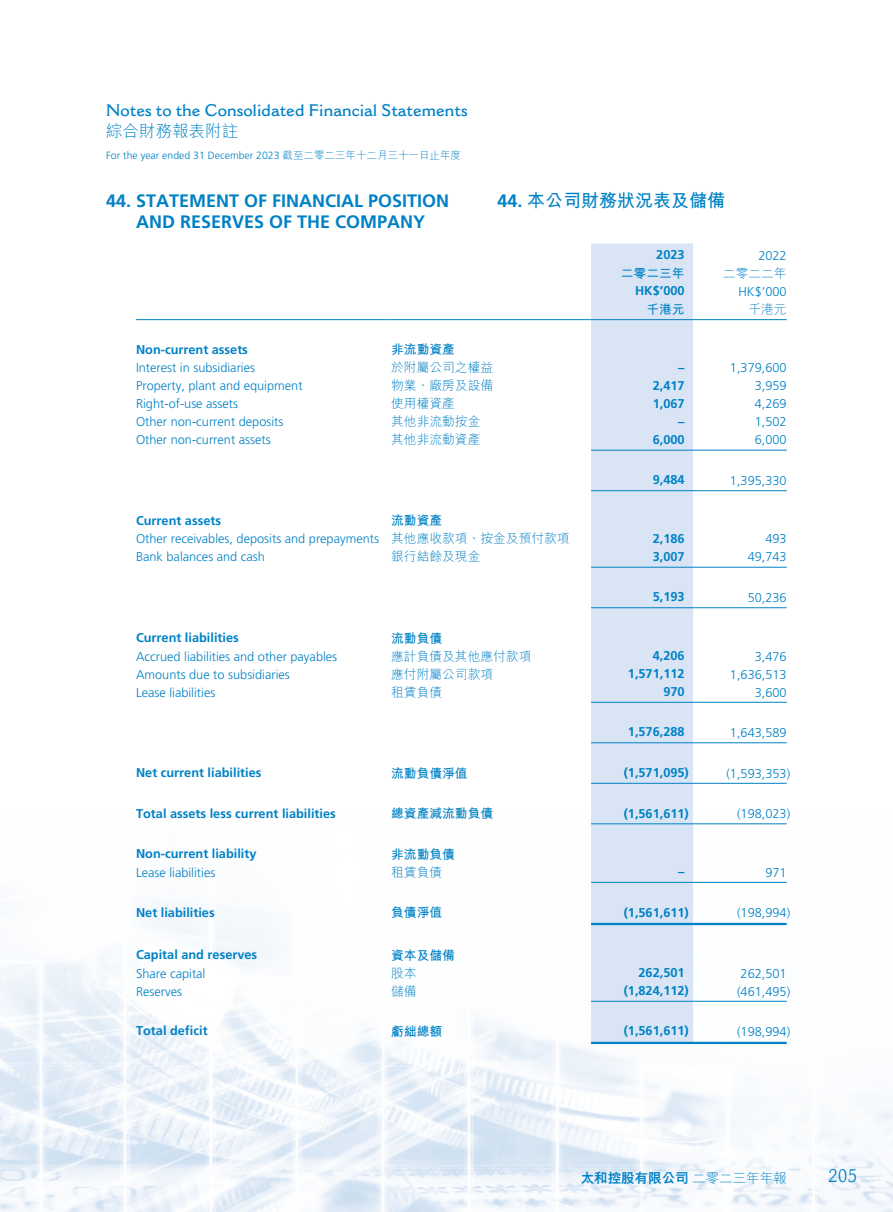
<style>
.page{position:relative;width:893px;height:1212px;background:#fff}
.page>*{position:absolute;margin:0;border:0;box-sizing:border-box;transform-origin:0 0}
.t1{font:700 18px/21px "Frutiger LT Std";color:#0081c5;text-align:center}
.t2{font:700 18px "M Hei HK";color:#0081c5}
.t3{font:18px "Cantoria MT Std";color:#0081c5}
.t4{font:600 16.5px "Cantoria MT Std";color:#0081c5}
.t5{font:300 16.5px "M Hei HK";color:#0081c5}
.t6{font:800 13.5px "M Hei HK";color:#0081c5}
.t7{font:300 12.75px "Frutiger LT Std";color:#0081c5}
.t8{font:700 12.75px "Frutiger LT Std";color:#0081c5}
.t9{font:300 12.75px "M Hei HK";color:#0081c5}
.t10{font:700 12.75px "M Hei HK";color:#0081c5}
.t11{font:300 10.5px "Frutiger LT Std";color:#0081c5}
.s1{font-family:"M Hei HK"}
.s2{font-family:"Frutiger LT Std"}
.s3{font-weight:300}
</style>
<div class="page">
<img style="left:0;top:320px;width:893px;height:892px">
<div style="left:591px;top:243px;width:102px;height:799px;background:#d9e5f5"></div>
<hr style="left:136px;top:319px;width:255px;height:1px;background:#0081c5">
<hr style="left:391px;top:319px;width:200px;height:1px;background:#0081c5">
<hr style="left:591px;top:319px;width:102px;height:1px;background:#0081c5">
<hr style="left:693px;top:319px;width:94px;height:1px;background:#0081c5">
<hr style="left:591px;top:450px;width:102px;height:1px;background:#0081c5">
<hr style="left:693px;top:450px;width:94px;height:1px;background:#0081c5">
<hr style="left:591px;top:490px;width:102px;height:1px;background:#0081c5">
<hr style="left:693px;top:490px;width:94px;height:1px;background:#0081c5">
<hr style="left:591px;top:567px;width:102px;height:1px;background:#0081c5">
<hr style="left:693px;top:567px;width:94px;height:1px;background:#0081c5">
<hr style="left:591px;top:607px;width:102px;height:1px;background:#0081c5">
<hr style="left:693px;top:607px;width:94px;height:1px;background:#0081c5">
<hr style="left:591px;top:702px;width:102px;height:1px;background:#0081c5">
<hr style="left:693px;top:702px;width:94px;height:1px;background:#0081c5">
<hr style="left:591px;top:742px;width:102px;height:1px;background:#0081c5">
<hr style="left:693px;top:742px;width:94px;height:1px;background:#0081c5">
<hr style="left:591px;top:783px;width:102px;height:1px;background:#0081c5">
<hr style="left:693px;top:783px;width:94px;height:1px;background:#0081c5">
<hr style="left:591px;top:823px;width:102px;height:1px;background:#0081c5">
<hr style="left:693px;top:823px;width:94px;height:1px;background:#0081c5">
<hr style="left:591px;top:882px;width:102px;height:1px;background:#0081c5">
<hr style="left:693px;top:882px;width:94px;height:1px;background:#0081c5">
<hr style="left:591px;top:923px;width:102px;height:2px;background:#0081c5">
<hr style="left:693px;top:923px;width:94px;height:2px;background:#0081c5">
<hr style="left:591px;top:1001px;width:102px;height:1px;background:#0081c5">
<hr style="left:693px;top:1001px;width:94px;height:1px;background:#0081c5">
<hr style="left:591px;top:1042px;width:102px;height:2px;background:#0081c5">
<hr style="left:693px;top:1042px;width:94px;height:2px;background:#0081c5">
<p class="t4" style="left:106px;top:100px;width:363px">Notes to the Consolidated Financial Statements</p>
<p class="t5" style="left:106px;top:123px;width:133px">綜合財務報表附註</p>
<p class="t11" style="left:106px;top:150px;width:356px">For the year ended 31 December 2023 <span class="s1">截至二零二三年十二月三十一日止年度</span></p>
<h1 class="t1" style="left:106px;top:191px;width:344px">44. STATEMENT OF FINANCIAL POSITION<br>AND RESERVES OF THE COMPANY</h1>
<h1 class="t2" style="left:497px;top:188px;width:229px"><span class="s2">44.</span> 本公司財務狀況表及儲備</h1>
<p class="t8" style="left:656px;top:247px;width:30px">2023</p>
<p class="t7" style="left:758px;top:248px;width:30px">2022</p>
<p class="t10" style="left:621px;top:264px;width:65px">二零二三年</p>
<p class="t9" style="left:723px;top:267px;width:65px">二零二二年</p>
<p class="t8" style="left:635px;top:283px;width:51px">HK$’000</p>
<p class="t7" style="left:738px;top:284px;width:50px">HK$’000</p>
<p class="t10" style="left:646px;top:300px;width:40px">千港元</p>
<p class="t9" style="left:748px;top:303px;width:40px">千港元</p>
<p class="t8" style="left:136px;top:342px;width:113px">Non-current assets</p>
<p class="t10" style="left:391px;top:340px;width:65px">非流動資產</p>
<p class="t7" style="left:136px;top:361px;width:121px">Interest in subsidiaries</p>
<p class="t9" style="left:391px;top:361px;width:103px">於附屬公司之權益</p>
<p class="t8" style="left:678px;top:360px;width:8px">–</p>
<p class="t7" style="left:730px;top:361px;width:58px">1,379,600</p>
<p class="t7" style="left:136px;top:379px;width:168px">Property, plant and equipment</p>
<p class="t9" style="left:391px;top:379px;width:103px">物業、廠房及設備</p>
<p class="t8" style="left:653px;top:378px;width:33px">2,417</p>
<p class="t7" style="left:755px;top:379px;width:33px">3,959</p>
<p class="t7" style="left:136px;top:397px;width:104px">Right-of-use assets</p>
<p class="t9" style="left:391px;top:397px;width:65px">使用權資產</p>
<p class="t8" style="left:653px;top:396px;width:33px">1,067</p>
<p class="t7" style="left:755px;top:397px;width:33px">4,269</p>
<p class="t7" style="left:136px;top:415px;width:149px">Other non-current deposits</p>
<p class="t9" style="left:391px;top:415px;width:91px">其他非流動按金</p>
<p class="t8" style="left:678px;top:414px;width:8px">–</p>
<p class="t7" style="left:755px;top:415px;width:33px">1,502</p>
<p class="t7" style="left:136px;top:433px;width:136px">Other non-current assets</p>
<p class="t9" style="left:391px;top:433px;width:91px">其他非流動資產</p>
<p class="t8" style="left:653px;top:432px;width:33px">6,000</p>
<p class="t7" style="left:755px;top:433px;width:33px">6,000</p>
<p class="t8" style="left:653px;top:472px;width:33px">9,484</p>
<p class="t7" style="left:730px;top:473px;width:58px">1,395,330</p>
<p class="t8" style="left:136px;top:513px;width:87px">Current assets</p>
<p class="t10" style="left:391px;top:511px;width:52px">流動資產</p>
<p class="t7" style="left:136px;top:532px;width:435px">Other receivables, deposits and prepayments <span class="s1">其他應收款項、按金及預付款項</span></p>
<p class="t8" style="left:653px;top:531px;width:33px">2,186</p>
<p class="t7" style="left:765px;top:532px;width:23px">493</p>
<p class="t7" style="left:136px;top:550px;width:130px">Bank balances and cash</p>
<p class="t9" style="left:391px;top:550px;width:91px">銀行結餘及現金</p>
<p class="t8" style="left:653px;top:549px;width:33px">3,007</p>
<p class="t7" style="left:748px;top:550px;width:40px">49,743</p>
<p class="t8" style="left:653px;top:589px;width:33px">5,193</p>
<p class="t7" style="left:748px;top:590px;width:40px">50,236</p>
<p class="t8" style="left:136px;top:630px;width:104px">Current liabilities</p>
<p class="t10" style="left:391px;top:628px;width:52px">流動負債</p>
<p class="t7" style="left:136px;top:649px;width:203px">Accrued liabilities and other payables</p>
<p class="t9" style="left:391px;top:649px;width:142px">應計負債及其他應付款項</p>
<p class="t8" style="left:653px;top:648px;width:33px">4,206</p>
<p class="t7" style="left:755px;top:649px;width:33px">3,476</p>
<p class="t7" style="left:136px;top:667px;width:155px">Amounts due to subsidiaries</p>
<p class="t9" style="left:391px;top:667px;width:103px">應付附屬公司款項</p>
<p class="t8" style="left:628px;top:666px;width:58px">1,571,112</p>
<p class="t7" style="left:730px;top:667px;width:58px">1,636,513</p>
<p class="t7" style="left:136px;top:685px;width:81px">Lease liabilities</p>
<p class="t9" style="left:391px;top:685px;width:52px">租賃負債</p>
<p class="t8" style="left:663px;top:684px;width:23px">970</p>
<p class="t7" style="left:755px;top:685px;width:33px">3,600</p>
<p class="t8" style="left:628px;top:724px;width:58px">1,576,288</p>
<p class="t7" style="left:730px;top:725px;width:58px">1,643,589</p>
<p class="t8" style="left:136px;top:765px;width:127px">Net current liabilities</p>
<p class="t10" style="left:391px;top:763px;width:78px">流動負債淨值</p>
<p class="t8" style="left:624px;top:765px;width:67px">(1,571,095)</p>
<p class="t7" style="left:726px;top:766px;width:65px">(1,593,353)</p>
<p class="t8" style="left:136px;top:805px;width:201px">Total assets less current liabilities</p>
<p class="t10" style="left:391px;top:804px;width:103px">總資產減流動負債</p>
<p class="t8" style="left:624px;top:805px;width:67px">(1,561,611)</p>
<p class="t7" style="left:737px;top:806px;width:55px">(198,023)</p>
<p class="t8" style="left:136px;top:846px;width:122px">Non-current liability</p>
<p class="t10" style="left:391px;top:845px;width:65px">非流動負債</p>
<p class="t7" style="left:136px;top:865px;width:81px">Lease liabilities</p>
<p class="t9" style="left:391px;top:865px;width:52px">租賃負債</p>
<p class="t8" style="left:678px;top:864px;width:8px">–</p>
<p class="t7" style="left:765px;top:865px;width:23px">971</p>
<p class="t8" style="left:136px;top:905px;width:80px">Net liabilities</p>
<p class="t10" style="left:391px;top:903px;width:52px">負債淨值</p>
<p class="t8" style="left:624px;top:905px;width:67px">(1,561,611)</p>
<p class="t7" style="left:737px;top:905px;width:55px">(198,994)</p>
<p class="t8" style="left:136px;top:947px;width:123px">Capital and reserves</p>
<p class="t10" style="left:391px;top:945px;width:65px">資本及儲備</p>
<p class="t7" style="left:136px;top:966px;width:71px">Share capital</p>
<p class="t9" style="left:391px;top:966px;width:27px">股本</p>
<p class="t8" style="left:638px;top:965px;width:48px">262,501</p>
<p class="t7" style="left:741px;top:966px;width:48px">262,501</p>
<p class="t7" style="left:136px;top:984px;width:48px">Reserves</p>
<p class="t9" style="left:391px;top:984px;width:27px">儲備</p>
<p class="t8" style="left:624px;top:983px;width:67px">(1,824,112)</p>
<p class="t7" style="left:737px;top:984px;width:55px">(461,495)</p>
<p class="t8" style="left:136px;top:1023px;width:73px">Total deficit</p>
<p class="t10" style="left:391px;top:1022px;width:52px">虧絀總額</p>
<p class="t8" style="left:624px;top:1023px;width:67px">(1,561,611)</p>
<p class="t7" style="left:737px;top:1024px;width:55px">(198,994)</p>
<p class="t6" style="left:581px;top:1171px;width:207px">太和控股有限公司<span class="s3">二零二三年年報</span></p>
<h1 class="t3" style="left:828px;top:1165px;width:31px">205</h1>
</div>
